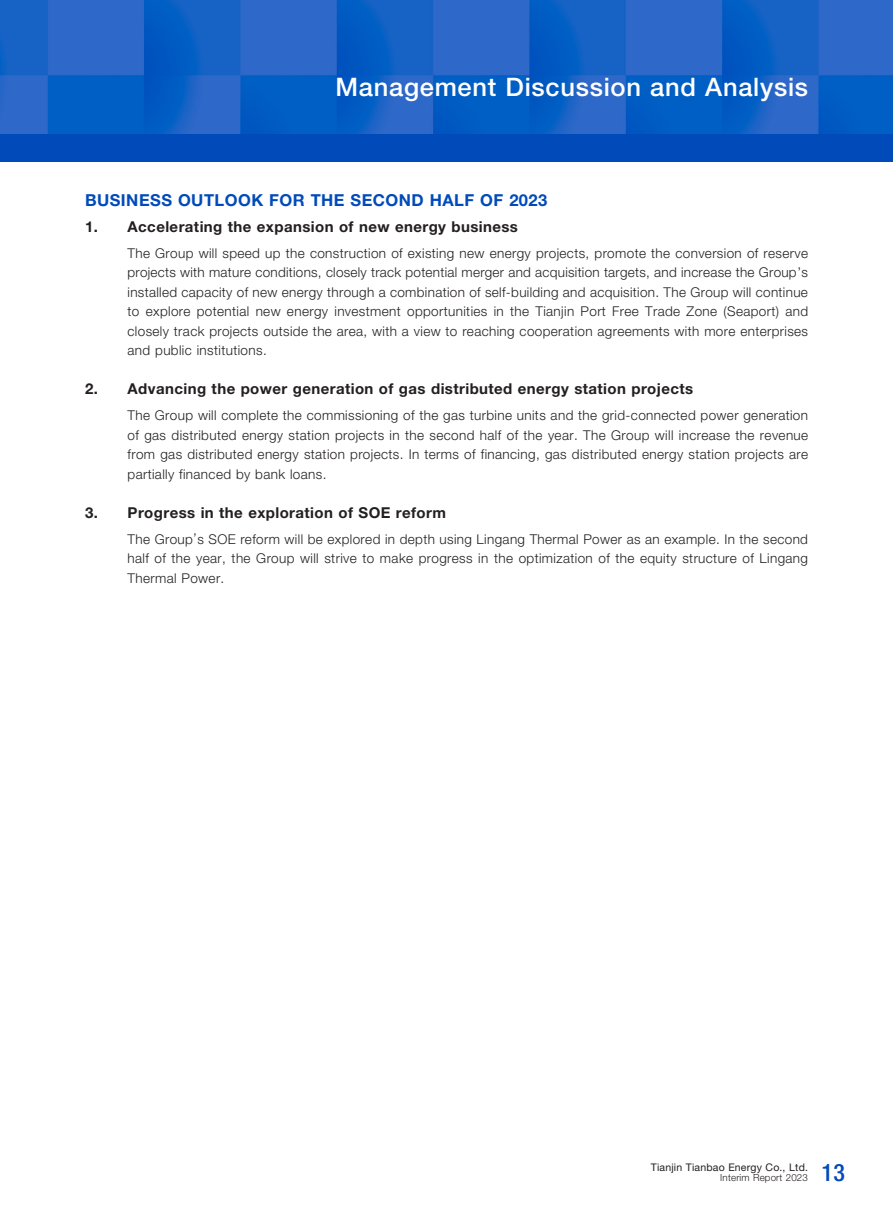
<style>
.page{position:relative;width:893px;height:1212px;background:#fff}
.page>*{position:absolute;margin:0;border:0;box-sizing:border-box;transform-origin:0 0}
.t1{font:500 25.5px "Helvetica Neue LT Std";letter-spacing:.03em;color:#fff}
.t2{font:500 condensed 24px "Helvetica Neue LT Std";color:#004aba}
.t3{font:700 16.5px "Helvetica Neue LT Std";letter-spacing:.03em;color:#004aba}
.t4{font:700 15px "Helvetica Neue LT Std";letter-spacing:.03em;color:#231f20}
.t5{font:300 13.5px/19.5px "Helvetica Neue LT Std";letter-spacing:.03em;color:#231f20;text-align:justify}
.t6{font:10.5px "Helvetica Neue LT Std";letter-spacing:.02em;color:#231f20}
.t7{font:300 9.75px "Helvetica Neue LT Std";letter-spacing:.02em;color:#231f20}
</style>
<div class="page">
<img style="left:0;top:0;width:893px;height:134px">
<div style="left:0;top:134px;width:893px;height:28px;background:#004aba"></div>
<h1 class="t1" style="left:335px;top:72px;width:474px">Management Discussion and Analysis</h1>
<p class="t3" style="left:85px;top:190px;width:464px">BUSINESS OUTLOOK FOR THE SECOND HALF OF 2023</p>
<p class="t4" style="left:85px;top:217px;width:434px">1. Accelerating the expansion of new energy business</p>
<p class="t5" style="left:128px;top:243px;width:682px">The Group will speed up the construction of existing new energy projects, promote the conversion of reserve projects with mature conditions, closely track potential merger and acquisition targets, and increase the Group’s installed capacity of new energy through a combination of self-building and acquisition. The Group will continue to explore potential new energy investment opportunities in the Tianjin Port Free Trade Zone (Seaport) and closely track projects outside the area, with a view to reaching cooperation agreements with more enterprises and public institutions.</p>
<p class="t4" style="left:85px;top:380px;width:610px">2. Advancing the power generation of gas distributed energy station projects</p>
<p class="t5" style="left:128px;top:405px;width:682px">The Group will complete the commissioning of the gas turbine units and the grid-connected power generation of gas distributed energy station projects in the second half of the year. The Group will increase the revenue from gas distributed energy station projects. In terms of financing, gas distributed energy station projects are partially financed by bank loans.</p>
<p class="t4" style="left:85px;top:503px;width:362px">3. Progress in the exploration of SOE reform</p>
<p class="t5" style="left:128px;top:529px;width:682px">The Group’s SOE reform will be explored in depth using Lingang Thermal Power as an example. In the second half of the year, the Group will strive to make progress in the optimization of the equity structure of Lingang Thermal Power.</p>
<p class="t6" style="left:651px;top:1161px;width:159px">Tianjin Tianbao Energy Co., Ltd.</p>
<p class="t7" style="left:720px;top:1172px;width:89px">Interim Report 2023</p>
<h2 class="t2" style="left:821px;top:1158px;width:25px">13</h2>
</div>
